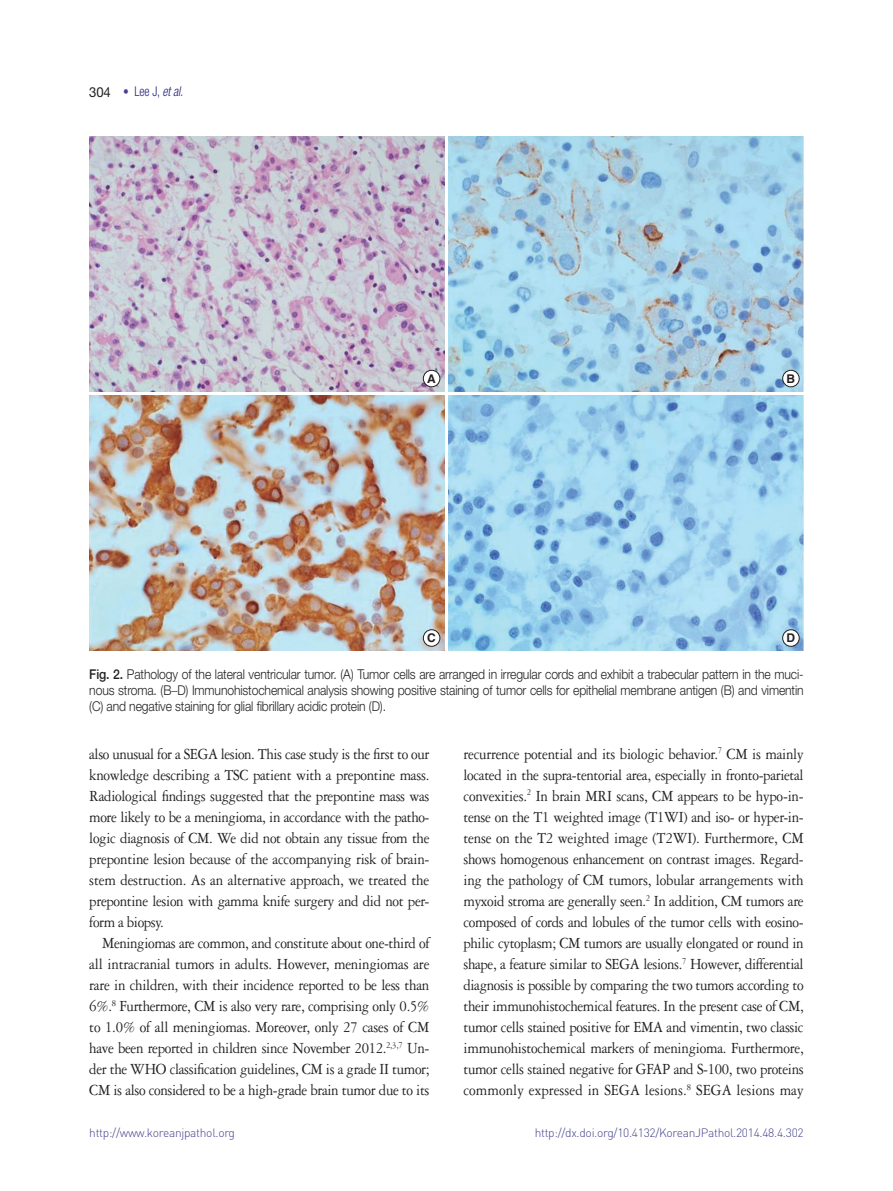
<style>
.page{position:relative;width:893px;height:1191px;background:#fff}
.page>*{position:absolute;margin:0;border:0;box-sizing:border-box;transform-origin:0 0}
.본문_영문{font:16.5px/21px "Garamond 3 LT Std";letter-spacing:-.025em;color:#231f20;text-align:justify;scale:.9 1}
.표_제목__그림_설명{font:300 13.5px/16.2px "Helvetica Neue LT Std";letter-spacing:-.01em;color:#231f20;text-align:justify;scale:.9 1}
.t1{font:300 condensed 13.5px "Helvetica Neue LT Std";color:#26237b;scale:.9 1}
.t2{font:300 12px "DIN Pro";letter-spacing:-.025em;color:#45428b}
.t3{font:700 12px "Helvetica LT Std";color:#231f20}
.s1{font-weight:400;font-stretch:normal;font-size:13.8px;color:#231f20}
.s2{font-size:12.75px;color:#45428b}
.s3{font-style:italic}
.s4{font-weight:500}
.s5{font-family:"Garamond 3 LT Std";font-weight:400}
</style>
<div class="page">
<img style="left:89px;top:136px;width:355px;height:255px">
<img style="left:89px;top:395px;width:355px;height:256px">
<img style="left:449px;top:136px;width:355px;height:255px">
<img style="left:449px;top:395px;width:355px;height:256px">
<div style="left:423px;top:370px;width:17px;height:17px;background:#fff;border-radius:50%"></div>
<div style="left:423px;top:370px;width:17px;height:17px;border:1px solid #231f20;border-radius:50%"></div>
<div style="left:783px;top:370px;width:16px;height:17px;background:#fff;border-radius:50%"></div>
<div style="left:782px;top:370px;width:17px;height:17px;border:1px solid #231f20;border-radius:50%"></div>
<div style="left:423px;top:630px;width:17px;height:16px;background:#fff;border-radius:50%"></div>
<div style="left:423px;top:629px;width:17px;height:17px;border:1px solid #231f20;border-radius:50%"></div>
<div style="left:783px;top:630px;width:16px;height:16px;background:#fff;border-radius:50%"></div>
<div style="left:782px;top:629px;width:17px;height:17px;border:1px solid #231f20;border-radius:50%"></div>
<p class="t1" style="left:89px;top:84px;width:106px"><span class="s1">304</span> <span class="s2">•</span> Lee J, <span class="s3">et al.</span></p>
<p class="t3" style="left:427px;top:371px;width:10px">A</p>
<p class="t3" style="left:787px;top:371px;width:10px">B</p>
<p class="t3" style="left:427px;top:630px;width:10px">C</p>
<p class="t3" style="left:787px;top:630px;width:10px">D</p>
<p class="표_제목__그림_설명" style="left:89px;top:666px;width:795px"><span class="s4">Fig. 2.</span> Pathology of the lateral ventricular tumor. (A) Tumor cells are arranged in irregular cords and exhibit a trabecular pattern in the muci&shy;nous stroma. (B<span class="s5">–</span>D) Immunohistochemical analysis showing positive staining of tumor cells for epithelial membrane antigen (B) and vimentin (C) and negative staining for glial fibrillary acidic protein (D).</p>
<p class="본문_영문" style="left:89px;top:743px;width:379px">also unusual for a SEGA lesion. This case study is the first to our knowledge describing a TSC patient with a prepontine mass.<br>Radiological findings suggested that the prepontine mass was more likely to be a meningioma, in accordance with the patho&shy;logic diagnosis of CM. We did not obtain any tissue from the prepontine lesion because of the accompanying risk of brain&shy;stem destruction. As an alternative approach, we treated the prepontine lesion with gamma knife surgery and did not per&shy;form a biopsy.</p>
<p class="본문_영문" style="left:89px;top:932px;width:380px;text-indent:13px">Meningiomas are common, and constitute about one-third of all intracranial tumors in adults. However, meningiomas are rare in children, with their incidence reported to be less than 6%.<sup>8</sup> Furthermore, CM is also very rare, comprising only 0.5% to 1.0% of all meningiomas. Moreover, only 27 cases of CM have been reported in children since November 2012.<sup>2,3,7</sup> Un&shy;der the WHO classification guidelines, CM is a grade II tumor; CM is also considered to be a high-grade brain tumor due to its</p>
<p class="본문_영문" style="left:463px;top:743px;width:379px">recurrence potential and its biologic behavior.<sup>7</sup> CM is mainly located in the supra-tentorial area, especially in fronto-parietal convexities.<sup>2</sup> In brain MRI scans, CM appears to be hypo-in&shy;tense on the T1 weighted image (T1WI) and iso- or hyper-in&shy;tense on the T2 weighted image (T2WI). Furthermore, CM shows homogenous enhancement on contrast images. Regard&shy;ing the pathology of CM tumors, lobular arrangements with myxoid stroma are generally seen.<sup>2</sup> In addition, CM tumors are composed of cords and lobules of the tumor cells with eosino&shy;philic cytoplasm; CM tumors are usually elongated or round in shape, a feature similar to SEGA lesions.<sup>7</sup> However, differential diagnosis is possible by comparing the two tumors according to their immunohistochemical features. In the present case of CM, tumor cells stained positive for EMA and vimentin, two classic immunohistochemical markers of meningioma. Furthermore, tumor cells stained negative for GFAP and S-100, two proteins commonly expressed in SEGA lesions.<sup>8</sup> SEGA lesions may</p>
<p class="t2" style="left:89px;top:1125px;width:147px">http://www.koreanjpathol.org</p>
<p class="t2" style="left:535px;top:1125px;width:270px">http://dx.doi.org/10.4132/KoreanJPathol.2014.48.4.302</p>
</div>
